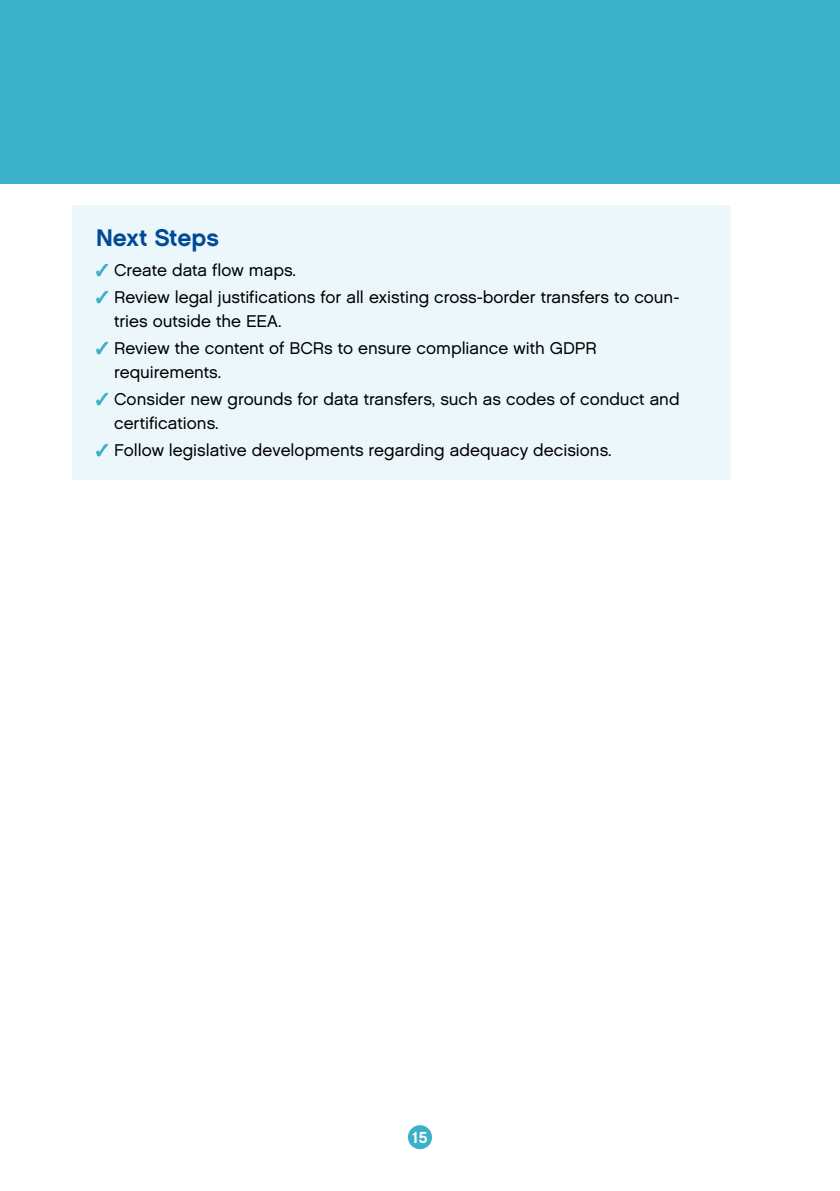
<style>
.page{position:relative;width:840px;height:1191px;background:#fff}
.page>*{position:absolute;margin:0;border:0;box-sizing:border-box;transform-origin:0 0}
.t1{font:24px "Chalet New York Nineteen Sixty";color:#004a97}
.t2{font:17px/24px "Chalet London Nineteen Sixty";color:#000}
.t3{font:16px "Chalet New York Nineteen Sixty";color:#fff}
.s1{color:#3bb0c9}
</style>
<div class="page">
<div style="left:0;top:0;width:839px;height:183px;background:#3bb0c9"></div>
<div style="left:408px;top:1125px;width:24px;height:24px;background:#3bb0c9;border-radius:50%"></div>
<div style="left:72px;top:205px;width:658px;height:274px;background:#ebf7fa"></div>
<svg style="left:96px;top:263px;width:12px;height:13px"></svg>
<svg style="left:96px;top:290px;width:12px;height:13px"></svg>
<svg style="left:96px;top:341px;width:12px;height:13px"></svg>
<svg style="left:96px;top:392px;width:12px;height:13px"></svg>
<svg style="left:96px;top:443px;width:12px;height:13px"></svg>
<h1 class="t1" style="left:96px;top:223px;width:124px">Next Steps</h1>
<p class="t2" style="left:96px;top:257px;width:201px"><span class="s1">✓</span> Create data flow maps.</p>
<p class="t2" style="left:114px;top:284px;width:566px;text-indent:-18px"><span class="s1">✓</span> Review legal justifications for all existing cross-border transfers to coun&shy;tries outside the EEA.</p>
<p class="t2" style="left:114px;top:335px;width:484px;text-indent:-18px"><span class="s1">✓</span> Review the content of BCRs to ensure compliance with GDPR requirements.</p>
<p class="t2" style="left:114px;top:386px;width:566px;text-indent:-18px"><span class="s1">✓</span> Consider new grounds for data transfers, such as codes of conduct and certifications.</p>
<p class="t2" style="left:96px;top:437px;width:517px"><span class="s1">✓</span> Follow legislative developments regarding adequacy decisions.</p>
<p class="t3" style="left:412px;top:1127px;width:17px">15</p>
</div>
